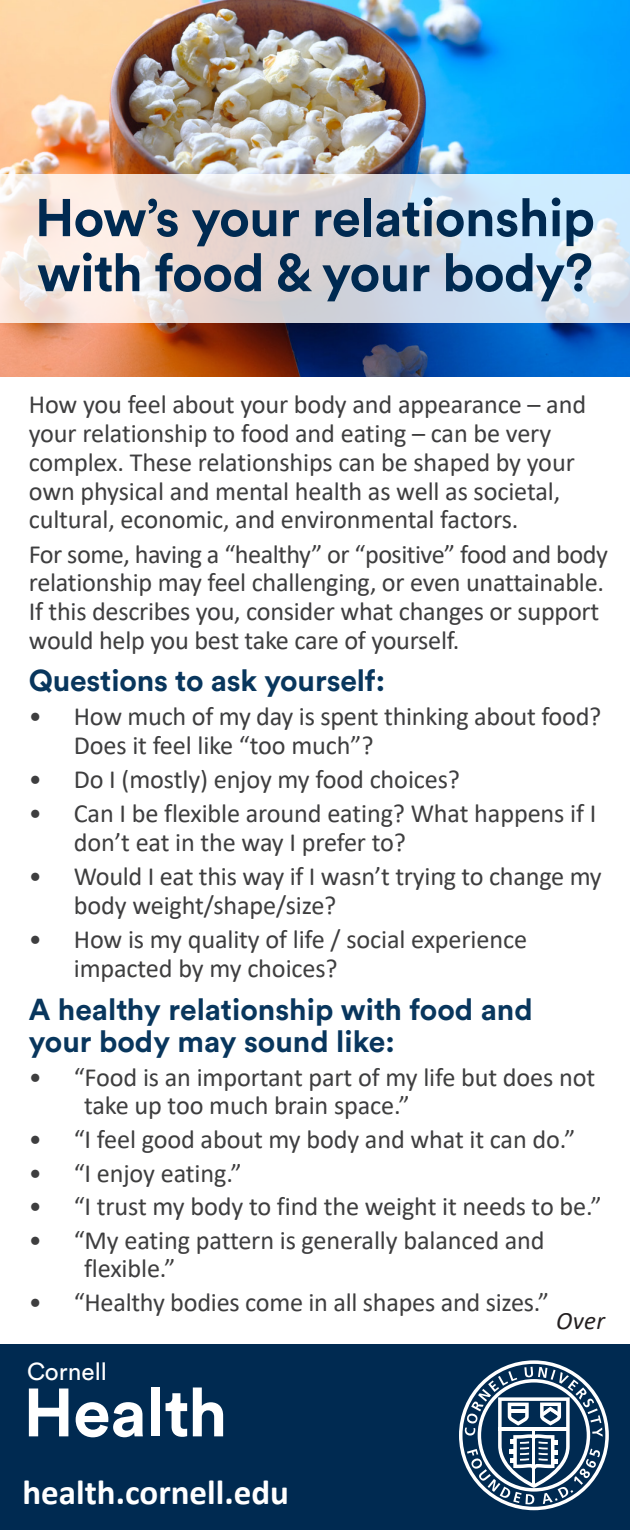
<style>
.page{position:relative;width:630px;height:1530px;background:#fff}
.page>*{position:absolute;margin:0;border:0;box-sizing:border-box;transform-origin:0 0}
.t1{font:700 67.5px "Circular Std";letter-spacing:-.005em;color:#fff}
.t2{font:700 52.5px/55px "Circular Std";letter-spacing:-.01em;color:#002a51}
.t3{font:700 35px "Calibri";color:#fff}
.t4{font:700 30px/32.5px "Circular Std";color:#08365d}
.t5{font:26.25px/28.8px "Calibri";letter-spacing:-.005em;color:#3e3e3f}
.t6{font:italic 25px "Calibri";color:#231f20}
.t7{font:24.5px "Circular Std";color:#fff}
</style>
<div class="page">
<img style="left:0;top:0;width:630px;height:376px">
<svg style="left:0;top:175px;width:630px;height:148px;background:#e0e0e3"></svg>
<div style="left:0;top:1345px;width:630px;height:185px;background:#002a51"></div>
<svg style="left:459px;top:1360px;width:150px;height:150px"></svg>
<h1 class="t2" style="left:35px;top:189px;width:561px">How’s your relationship with food &amp; your body?</h1>
<p class="t5" style="left:29px;top:390px;width:559px">How you feel about your body and appearance – and your relationship to food and eating – can be very complex. These relationships can be shaped by your own physical and mental health as well as societal, cultural, economic, and environmental factors.</p>
<p class="t5" style="left:29px;top:539px;width:581px">For some, having a “healthy” or “positive” food and body relationship may feel challenging, or even unattainable.<br>If this describes you, consider what changes or support would help you best take care of yourself.</p>
<h2 class="t4" style="left:29px;top:663px;width:358px">Questions to ask yourself:</h2>
<p class="t5" style="left:74px;top:701px;width:529px;text-indent:-45px">• How much of my day is spent thinking about food?<br>Does it feel like “too much”?</p>
<p class="t5" style="left:29px;top:764px;width:433px">• Do I (mostly) enjoy my food choices?</p>
<p class="t5" style="left:74px;top:798px;width:524px;text-indent:-45px">• Can I be flexible around eating? What happens if I don’t eat in the way I prefer to?</p>
<p class="t5" style="left:74px;top:861px;width:530px;text-indent:-45px">• Would I eat this way if I wasn’t trying to change my body weight/shape/size?</p>
<p class="t5" style="left:74px;top:924px;width:455px;text-indent:-45px">• How is my quality of life / social experience impacted by my choices?</p>
<h2 class="t4" style="left:29px;top:993px;width:505px">A healthy relationship with food and your body may sound like:</h2>
<p class="t5" style="left:84px;top:1063px;width:513px;text-indent:-55px">• “Food is an important part of my life but does not take up too much brain space.”</p>
<p class="t5" style="left:29px;top:1124px;width:548px">• “I feel good about my body and what it can do.”</p>
<p class="t5" style="left:29px;top:1158px;width:215px">• “I enjoy eating.”</p>
<p class="t5" style="left:29px;top:1192px;width:574px">• “I trust my body to find the weight it needs to be.”</p>
<p class="t5" style="left:84px;top:1225px;width:462px;text-indent:-55px">• “My eating pattern is generally balanced and flexible.”</p>
<p class="t5" style="left:29px;top:1287px;width:522px">• “Healthy bodies come in all shapes and sizes.”</p>
<p class="t6" style="left:556px;top:1304px;width:50px">Over</p>
<p class="t7" style="left:27px;top:1357px;width:81px">Cornell</p>
<p class="t1" style="left:23px;top:1369px;width:206px">Health</p>
<p class="t3" style="left:22px;top:1468px;width:268px">health.cornell.edu</p>
</div>
